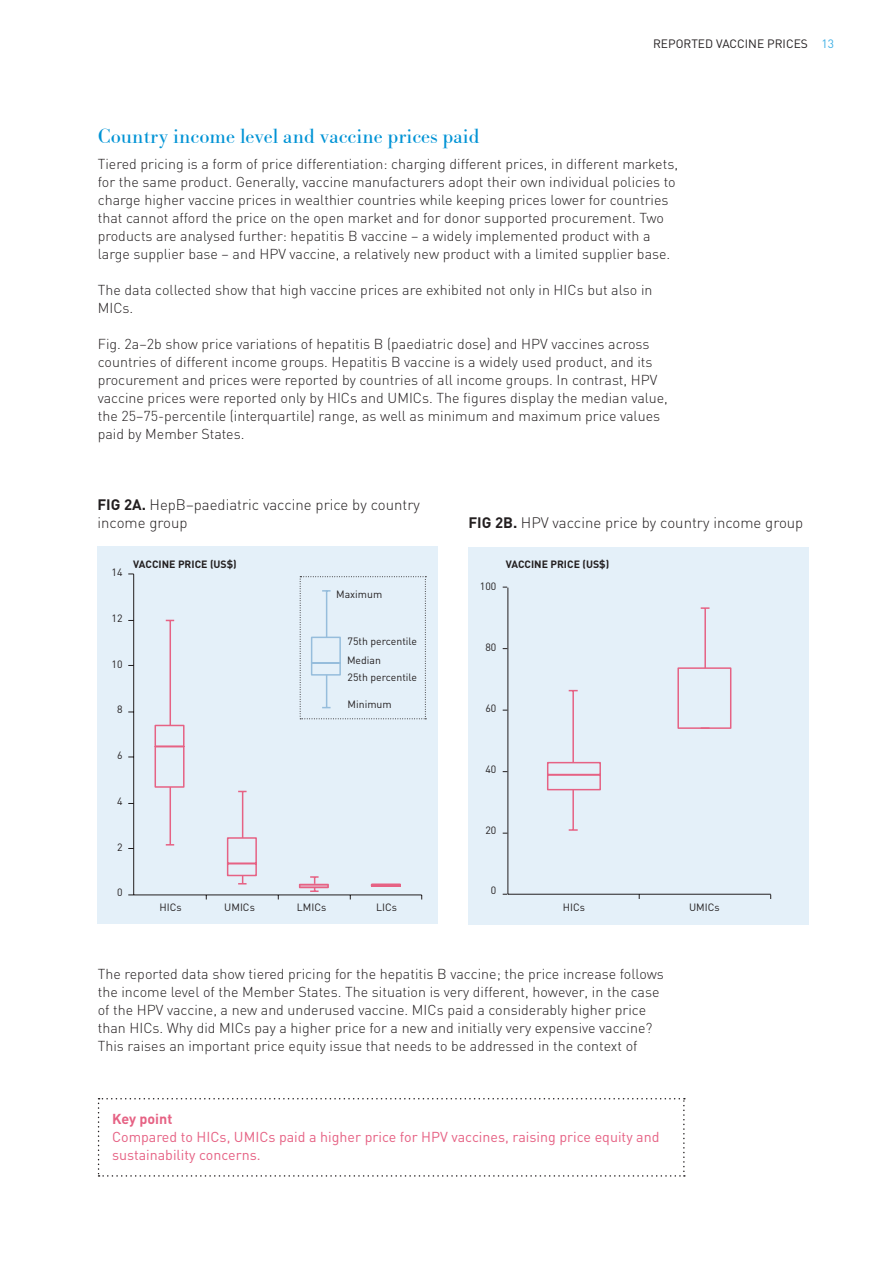
<style>
.page{position:relative;width:893px;height:1263px;background:#fff}
.page>*{position:absolute;margin:0;border:0;box-sizing:border-box;transform-origin:0 0}
.MELLEM_1{font:21px "Bodoni Classico";color:#0093d5}
.MELLEM{font:300 15px/18px "DIN";color:#231f20}
.BRØD{font:300 14.25px/18px "DIN";color:#231f20}
.BRØD-2{font:14.25px/18px "DIN";color:#e66284}
.BRØD-3{font:700 14.25px "DIN";color:#e66284}
.t1{font:12px "DIN";color:#231f20}
.t2{font:12px "DIN";color:#3eafe4}
.BRØD-4{font:10.5px "DIN";color:#231f20}
.Box_punkt_lille{font:700 10.5px "DIN";color:#231f20}
.s1{font-weight:700}
</style>
<div class="page">
<div style="left:97px;top:546px;width:341px;height:378px;background:#e4f0f9"></div>
<div style="left:468px;top:547px;width:341px;height:378px;background:#e4f0f9"></div>
<svg style="left:154px;top:724px;width:31px;height:64px"></svg>
<hr style="left:170px;top:787px;width:1px;height:58px;background:#e66284">
<hr style="left:170px;top:620px;width:1px;height:105px;background:#e66284">
<hr style="left:133px;top:574px;width:1px;height:321px;background:#231f20">
<hr style="left:134px;top:894px;width:288px;height:1px;background:#231f20">
<svg style="left:569px;top:829px;width:9px;height:2px"></svg>
<hr style="left:572px;top:790px;width:2px;height:40px;background:#e66284">
<svg style="left:547px;top:667px;width:185px;height:124px"></svg>
<hr style="left:572px;top:691px;width:2px;height:71px;background:#e66284">
<svg style="left:701px;top:607px;width:8px;height:2px"></svg>
<hr style="left:704px;top:608px;width:2px;height:60px;background:#e66284">
<hr style="left:507px;top:588px;width:1px;height:306px;background:#231f20">
<hr style="left:508px;top:894px;width:263px;height:1px;background:#231f20">
<hr style="left:242px;top:791px;width:1px;height:47px;background:#e66284">
<svg style="left:300px;top:576px;width:126px;height:143px"></svg>
<svg style="left:98px;top:1098px;width:587px;height:79px"></svg>
<svg style="left:226px;top:836px;width:176px;height:63px"></svg>
<p class="t1" style="left:653px;top:36px;width:156px">REPORTED VACCINE PRICES</p>
<p class="t2" style="left:821px;top:36px;width:14px">13</p>
<p class="MELLEM_1" style="left:98px;top:124px;width:383px">Country income level and vaccine prices paid</p>
<p class="BRØD" style="left:98px;top:154px;width:582px">Tiered pricing is a form of price differentiation: charging different prices, in different markets, for the same product. Generally, vaccine manufacturers adopt their own individual policies to charge higher vaccine prices in wealthier countries while keeping prices lower for countries that cannot afford the price on the open market and for donor supported procurement. Two products are analysed further: hepatitis B vaccine – a widely implemented product with a large supplier base – and HPV vaccine, a relatively new product with a limited supplier base.</p>
<p class="BRØD" style="left:98px;top:280px;width:556px">The data collected show that high vaccine prices are exhibited not only in HICs but also in<br>MICs.</p>
<p class="BRØD" style="left:98px;top:334px;width:556px">Fig. 2a–2b show price variations of hepatitis B (paediatric dose) and HPV vaccines across countries of different income groups. Hepatitis B vaccine is a widely used product, and its</p>
<p class="BRØD" style="left:98px;top:370px;width:572px">procurement and prices were reported by countries of all income groups. In contrast, HPV vaccine prices were reported only by HICs and UMICs. The figures display the median value, the 25–75-percentile (interquartile) range, as well as minimum and maximum price values paid by Member States.</p>
<p class="MELLEM" style="left:97px;top:496px;width:324px"><span class="s1">FIG 2A.</span> HepB–paediatric vaccine price by country income group</p>
<p class="MELLEM" style="left:468px;top:514px;width:336px"><span class="s1">FIG 2B.</span> HPV vaccine price by country income group</p>
<p class="BRØD-4" style="left:112px;top:566px;width:12px">14</p>
<p class="BRØD-4" style="left:112px;top:611px;width:12px">12</p>
<p class="BRØD-4" style="left:112px;top:657px;width:12px">10</p>
<p class="BRØD-4" style="left:117px;top:703px;width:7px">8</p>
<p class="BRØD-4" style="left:117px;top:749px;width:7px">6</p>
<p class="BRØD-4" style="left:117px;top:794px;width:7px">4</p>
<p class="BRØD-4" style="left:117px;top:840px;width:7px">2</p>
<p class="BRØD-4" style="left:117px;top:886px;width:7px">0</p>
<p class="Box_punkt_lille" style="left:133px;top:557px;width:105px">VACCINE PRICE (US$)</p>
<p class="Box_punkt_lille" style="left:506px;top:557px;width:105px">VACCINE PRICE (US$)</p>
<p class="BRØD-4" style="left:336px;top:588px;width:48px">Maximum</p>
<p class="BRØD-4" style="left:348px;top:634px;width:71px">75th percentile</p>
<p class="BRØD-4" style="left:348px;top:671px;width:71px">25th percentile</p>
<p class="BRØD-4" style="left:348px;top:698px;width:46px">Minimum</p>
<p class="BRØD-4" style="left:347px;top:654px;width:35px">Median</p>
<p class="BRØD-4" style="left:159px;top:901px;width:24px">HICs</p>
<p class="BRØD-4" style="left:224px;top:901px;width:32px">UMICs</p>
<p class="BRØD-4" style="left:297px;top:901px;width:31px">LMICs</p>
<p class="BRØD-4" style="left:376px;top:901px;width:22px">LICs</p>
<p class="BRØD-4" style="left:480px;top:580px;width:18px">100</p>
<p class="BRØD-4" style="left:485px;top:641px;width:12px">80</p>
<p class="BRØD-4" style="left:485px;top:702px;width:12px">60</p>
<p class="BRØD-4" style="left:485px;top:762px;width:12px">40</p>
<p class="BRØD-4" style="left:485px;top:823px;width:12px">20</p>
<p class="BRØD-4" style="left:491px;top:884px;width:7px">0</p>
<p class="BRØD-4" style="left:563px;top:901px;width:24px">HICs</p>
<p class="BRØD-4" style="left:689px;top:901px;width:32px">UMICs</p>
<p class="BRØD" style="left:98px;top:964px;width:568px">The reported data show tiered pricing for the hepatitis B vaccine; the price increase follows the income level of the Member States. The situation is very different, however, in the case</p>
<p class="BRØD" style="left:98px;top:1000px;width:550px">of the HPV vaccine, a new and underused vaccine. MICs paid a considerably higher price</p>
<p class="BRØD" style="left:98px;top:1018px;width:556px">than HICs. Why did MICs pay a higher price for a new and initially very expensive vaccine?</p>
<p class="BRØD" style="left:98px;top:1036px;width:541px">This raises an important price equity issue that needs to be addressed in the context of</p>
<p class="BRØD-3" style="left:112px;top:1109px;width:62px">Key point</p>
<p class="BRØD-2" style="left:112px;top:1128px;width:549px">Compared to HICs, UMICs paid a higher price for HPV vaccines, raising price equity and sustainability concerns.</p>
</div>
